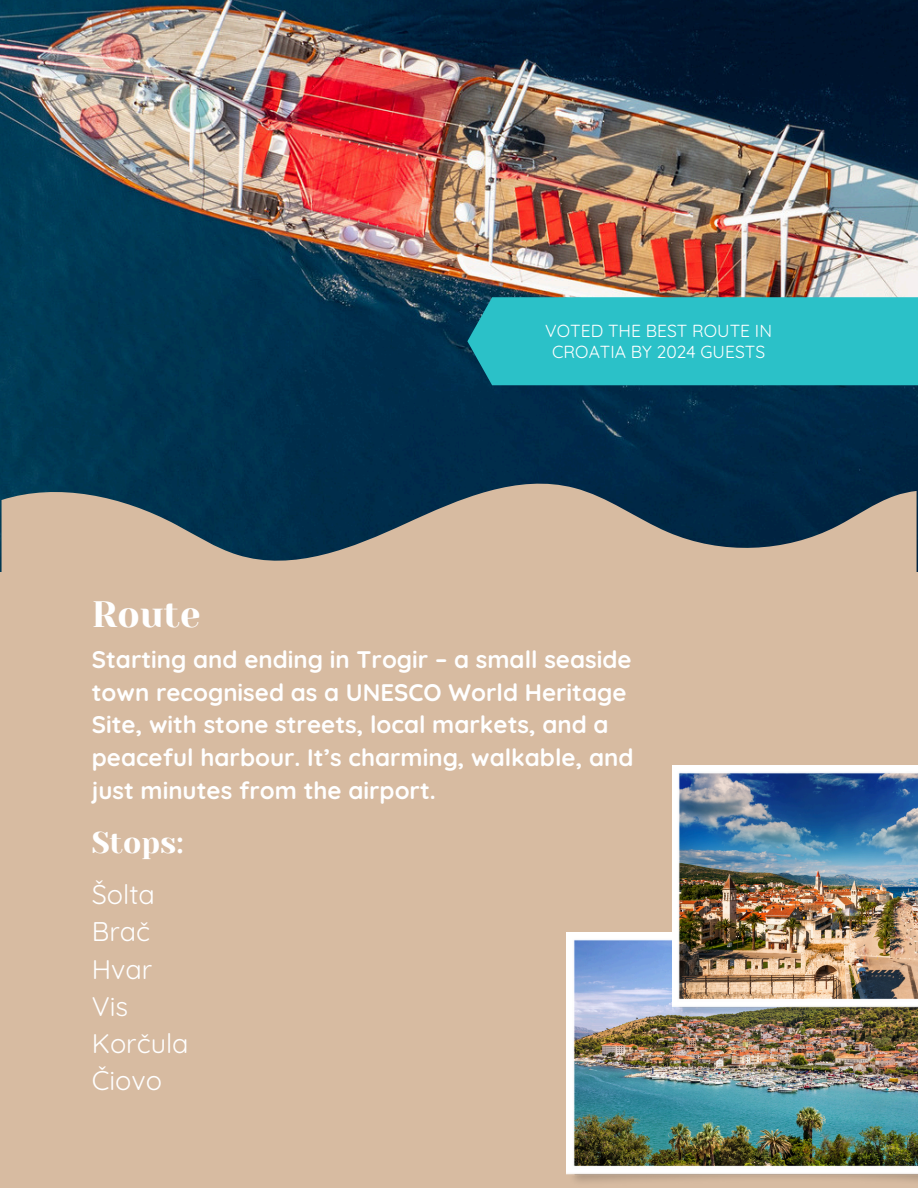
<style>
.page{position:relative;width:918px;height:1188px;background:#d7bba1}
.page>*{position:absolute;margin:0;border:0;box-sizing:border-box;transform-origin:0 0}
.t1{font:36.6px "Yeseva One";color:#fff}
.t2{font:30px "Yeseva One";color:#fff}
.t3{font:27px/37.2px "Quicksand";color:#fff}
.t4{font:700 24px/32.7px "Quicksand";color:#fff}
.t5{font:17.4px/21.3px "Quicksand";color:#fff;text-align:center}
</style>
<div class="page">
<img style="left:0;top:0;width:918px;height:572px">
<svg style="left:2px;top:473px;width:915px;height:99px"></svg>
<div style="left:467px;top:297px;width:451px;height:88px;background:#2bc1c8"></div>
<img style="left:567px;top:933px;width:351px;height:249px">
<img style="left:672px;top:765px;width:246px;height:255px">
<p class="t5" style="left:545px;top:320px;width:228px">VOTED THE BEST ROUTE IN<br>CROATIA BY 2024 GUESTS</p>
<p class="t1" style="left:92px;top:594px;width:110px">Route</p>
<p class="t4" style="left:92px;top:643px;width:543px">Starting and ending in Trogir – a small seaside town recognised as a UNESCO World Heritage Site, with stone streets, local markets, and a peaceful harbour. It’s charming, walkable, and just minutes from the airport.</p>
<p class="t2" style="left:92px;top:826px;width:93px">Stops:</p>
<p class="t3" style="left:92px;top:876px;width:98px">Šolta<br>Brač<br>Hvar<br>Vis<br>Korčula<br>Čiovo</p>
</div>
